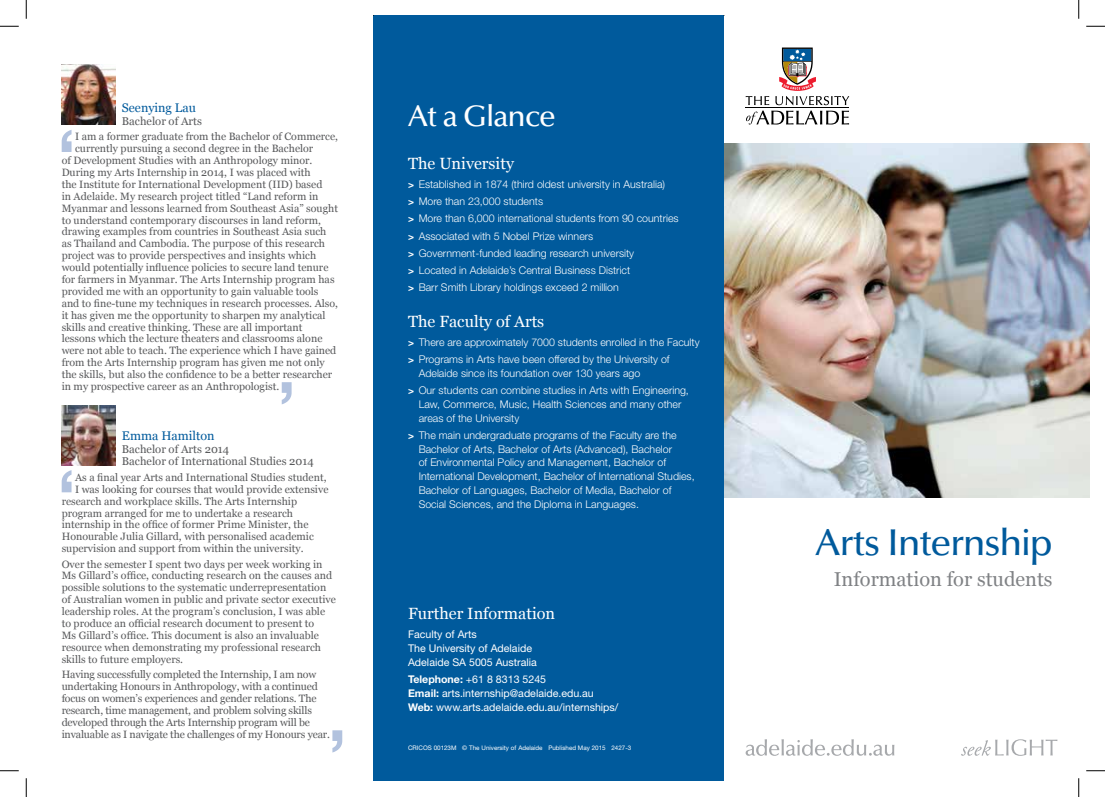
<style>
.page{position:relative;width:1105px;height:797px;background:#fff}
.page>*{position:absolute;margin:0;border:0;box-sizing:border-box;transform-origin:0 0}
.t1{font:500 37.5px "Optima LT Std";letter-spacing:-.04em;color:#005a9c}
.t2{font:500 30px "Optima LT Std";letter-spacing:-.03em;color:#fff}
.t3{font:20px "Georgia";color:#808285}
.t4{font:16.25px "Georgia";color:#fff}
.t5{font:12.5px "Georgia";color:#005a9c}
.t6{font:11.25px/12.5px "Georgia";color:#58595b}
.t7{font:10.62px/11.9px "Georgia";color:#58595b}
.t8{font:300 10.62px/17.2px "Helvetica Neue LT Std";color:#fff}
.t9{font:10.62px/13.8px "Helvetica Neue LT Std";color:#fff}
.t10{font:6.25px "Helvetica Neue LT Std";color:#fff}
.s1{font-weight:700;font-size:10px}
.s2{font-weight:700}
</style>
<div class="page">
<img style="left:724px;top:143px;width:365px;height:355px">
<div style="left:373px;top:16px;width:351px;height:765px;background:#005a9c"></div>
<svg style="left:746px;top:48px;width:103px;height:76px"></svg>
<img style="left:62px;top:64px;width:53px;height:60px">
<img style="left:62px;top:405px;width:53px;height:60px">
<svg style="left:62px;top:130px;width:10px;height:22px"></svg>
<svg style="left:746px;top:739px;width:148px;height:16px"></svg>
<svg style="left:961px;top:739px;width:96px;height:16px"></svg>
<svg style="left:62px;top:470px;width:10px;height:22px"></svg>
<svg style="left:282px;top:382px;width:10px;height:22px"></svg>
<svg style="left:332px;top:730px;width:10px;height:22px"></svg>
<svg style="left:0;top:25px;width:19px;height:2px"></svg>
<svg style="left:1086px;top:25px;width:19px;height:2px"></svg>
<svg style="left:0;top:770px;width:19px;height:1px"></svg>
<svg style="left:1086px;top:770px;width:19px;height:1px"></svg>
<svg style="left:25px;top:0;width:2px;height:19px"></svg>
<svg style="left:25px;top:778px;width:2px;height:19px"></svg>
<svg style="left:1078px;top:0;width:1px;height:19px"></svg>
<svg style="left:1078px;top:778px;width:1px;height:19px"></svg>
<p class="t5" style="left:122px;top:101px;width:76px">Seenying Lau</p>
<p class="t6" style="left:122px;top:115px;width:82px">Bachelor of Arts</p>
<p class="t7" style="left:75px;top:131px;width:264px">I am a former graduate from the Bachelor of Commerce,</p>
<p class="t7" style="left:75px;top:143px;width:240px">currently pursuing a second degree in the Bachelor</p>
<p class="t7" style="left:62px;top:155px;width:252px">of Development Studies with an Anthropology minor.</p>
<p class="t7" style="left:62px;top:167px;width:250px">During my Arts Internship in 2014, I was placed with</p>
<p class="t7" style="left:62px;top:178px;width:262px">the Institute for International Development (IID) based</p>
<p class="t7" style="left:62px;top:190px;width:258px">in Adelaide. My research project titled “Land reform in</p>
<p class="t7" style="left:62px;top:202px;width:278px">Myanmar and lessons learned from Southeast Asia” sought</p>
<p class="t7" style="left:62px;top:214px;width:261px">to understand contemporary discourses in land reform,</p>
<p class="t7" style="left:62px;top:226px;width:266px">drawing examples from countries in Southeast Asia such</p>
<p class="t7" style="left:62px;top:238px;width:265px">as Thailand and Cambodia. The purpose of this research</p>
<p class="t7" style="left:62px;top:250px;width:256px">project was to provide perspectives and insights which</p>
<p class="t7" style="left:62px;top:262px;width:268px">would potentially influence policies to secure land tenure</p>
<p class="t7" style="left:62px;top:273px;width:274px">for farmers in Myanmar. The Arts Internship program has</p>
<p class="t7" style="left:62px;top:285px;width:258px">provided me with an opportunity to gain valuable tools</p>
<p class="t7" style="left:62px;top:297px;width:278px">and to fine-tune my techniques in research processes. Also,</p>
<p class="t7" style="left:62px;top:309px;width:265px">it has given me the opportunity to sharpen my analytical</p>
<p class="t7" style="left:62px;top:321px;width:242px">skills and creative thinking. These are all important</p>
<p class="t7" style="left:62px;top:333px;width:262px">lessons which the lecture theaters and classrooms alone</p>
<p class="t7" style="left:62px;top:345px;width:276px">were not able to teach. The experience which I have gained</p>
<p class="t7" style="left:62px;top:357px;width:264px">from the Arts Internship program has given me not only</p>
<p class="t7" style="left:62px;top:369px;width:272px">the skills, but also the confidence to be a better researcher</p>
<p class="t7" style="left:62px;top:380px;width:219px">in my prospective career as an Anthropologist.</p>
<p class="t5" style="left:122px;top:428px;width:94px">Emma Hamilton</p>
<p class="t6" style="left:122px;top:443px;width:193px">Bachelor of Arts 2014<br>Bachelor of International Studies 2014</p>
<p class="t7" style="left:75px;top:471px;width:253px">As a final year Arts and International Studies student,</p>
<p class="t7" style="left:75px;top:483px;width:255px">I was looking for courses that would provide extensive</p>
<p class="t7" style="left:62px;top:495px;width:237px">research and workplace skills. The Arts Internship</p>
<p class="t7" style="left:62px;top:507px;width:233px">program arranged for me to undertake a research</p>
<p class="t7" style="left:62px;top:519px;width:248px">internship in the office of former Prime Minister, the</p>
<p class="t7" style="left:62px;top:531px;width:254px">Honourable Julia Gillard, with personalised academic</p>
<p class="t7" style="left:62px;top:543px;width:243px">supervision and support from within the university.</p>
<p class="t7" style="left:62px;top:558px;width:276px">Over the semester I spent two days per week working in Ms Gillard’s office, conducting research on the causes and possible solutions to the systematic underrepresentation of Australian women in public and private sector executive leadership roles. At the program’s conclusion, I was able to produce an official research document to present to<br>Ms Gillard’s office. This document is also an invaluable resource when demonstrating my professional research skills to future employers.</p>
<p class="t7" style="left:62px;top:668px;width:270px">Having successfully completed the Internship, I am now undertaking Honours in Anthropology, with a continued focus on women’s experiences and gender relations. The research, time management, and problem solving skills developed through the Arts Internship program will be invaluable as I navigate the challenges of my Honours year.</p>
<h2 class="t2" style="left:408px;top:99px;width:149px">At a Glance</h2>
<h3 class="t4" style="left:408px;top:153px;width:107px">The University</h3>
<p class="t8" style="left:408px;top:175px;width:272px"><span class="s1">&gt;</span> Established in 1874 (third oldest university in Australia)<br><span class="s1">&gt;</span> More than 23,000 students<br><span class="s1">&gt;</span> More than 6,000 international students from 90 countries <span class="s1">&gt;</span> Associated with 5 Nobel Prize winners<br><span class="s1">&gt;</span> Government-funded leading research university<br><span class="s1">&gt;</span> Located in Adelaide’s Central Business District<br><span class="s1">&gt;</span> Barr Smith Library holdings exceed 2 million</p>
<h3 class="t4" style="left:408px;top:311px;width:138px">The Faculty of Arts</h3>
<p class="t8" style="left:408px;top:333px;width:293px"><span class="s1">&gt;</span> There are approximately 7000 students enrolled in the Faculty <span class="s1">&gt;</span> Programs in Arts have been offered by the University of</p>
<p class="t8" style="left:408px;top:364px;width:282px;text-indent:11px">Adelaide since its foundation over 130 years ago<br><span class="s1">&gt;</span> Our students can combine studies in Arts with Engineering,</p>
<p class="t8" style="left:419px;top:397px;width:264px;line-height:13.8px">Law, Commerce, Music, Health Sciences and many other areas of the University</p>
<p class="t8" style="left:419px;top:428px;width:277px;line-height:13.8px;text-indent:-11px"><span class="s1">&gt;</span> The main undergraduate programs of the Faculty are the Bachelor of Arts, Bachelor of Arts (Advanced), Bachelor<br>of Environmental Policy and Management, Bachelor of International Development, Bachelor of International Studies, Bachelor of Languages, Bachelor of Media, Bachelor of Social Sciences, and the Diploma in Languages.</p>
<h3 class="t4" style="left:408px;top:603px;width:149px">Further Information</h3>
<p class="t9" style="left:408px;top:627px;width:130px">Faculty of Arts<br>The University of Adelaide<br>Adelaide SA 5005 Australia</p>
<p class="t9" style="left:408px;top:672px;width:212px"><span class="s2">Telephone:</span> +61 8 8313 5245<br><span class="s2">Email:</span> arts.internship@adelaide.edu.au<br><span class="s2">Web:</span> www.arts.adelaide.edu.au/internships/</p>
<p class="t10" style="left:408px;top:743px;width:225px">CRICOS 00123M © The University of Adelaide Published May 2015 2427-3</p>
<h1 class="t1" style="left:816px;top:521px;width:238px">Arts Internship</h1>
<h3 class="t3" style="left:834px;top:566px;width:220px">Information for students</h3>
</div>
